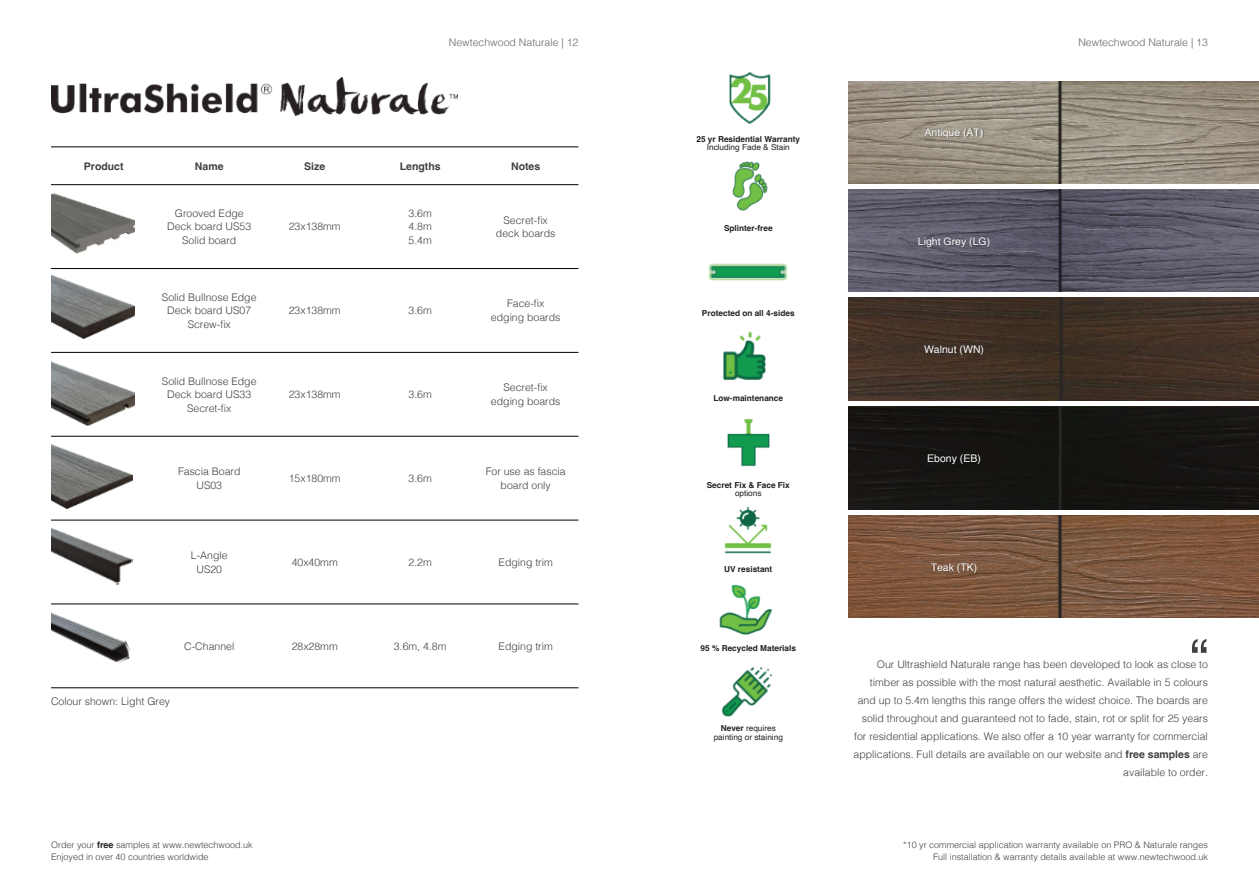
<style>
.page{position:relative;width:1259px;height:893px;background:#fff}
.page>*{position:absolute;margin:0;border:0;box-sizing:border-box;transform-origin:0 0}
.t1{font:54px "Helvetica";color:#404040}
.t2{font:300 10.5px/13.5px "Helvetica";color:#404040;text-align:center}
.t3{font:10.5px "Helvetica";color:#fff}
.t4{font:300 10.5px "Helvetica";color:#666}
.t5{font:700 10.5px "Helvetica";color:#404040}
.t6{font:300 9px/12px "Helvetica";color:#404040}
.t7{font:700 8.25px "Helvetica";color:#231f20}
.t8{font:8.25px/8.2px "Helvetica";color:#231f20;text-align:center}
.s1{font-weight:700;color:#231f20}
.s2{font-weight:700}
</style>
<div class="page">
<hr style="left:51px;top:147px;width:527px;height:1px;background:#000">
<hr style="left:51px;top:184px;width:527px;height:1px;background:#000">
<hr style="left:51px;top:268px;width:527px;height:1px;background:#000">
<hr style="left:51px;top:352px;width:527px;height:1px;background:#000">
<hr style="left:51px;top:436px;width:527px;height:1px;background:#000">
<hr style="left:51px;top:520px;width:527px;height:1px;background:#000">
<hr style="left:51px;top:604px;width:527px;height:1px;background:#000">
<hr style="left:51px;top:687px;width:527px;height:1px;background:#000">
<img style="left:51px;top:193px;width:83px;height:61px">
<img style="left:51px;top:274px;width:84px;height:64px">
<img style="left:51px;top:361px;width:84px;height:64px">
<img style="left:51px;top:444px;width:82px;height:64px">
<img style="left:51px;top:527px;width:82px;height:58px">
<img style="left:51px;top:612px;width:82px;height:76px">
<img style="left:51px;top:77px;width:406px;height:39px">
<img style="left:848px;top:81px;width:411px;height:102px">
<img style="left:924px;top:129px;width:59px;height:10px">
<img style="left:848px;top:189px;width:411px;height:103px">
<img style="left:918px;top:237px;width:71px;height:10px">
<img style="left:848px;top:298px;width:411px;height:102px">
<img style="left:924px;top:345px;width:59px;height:10px">
<div style="left:848px;top:407px;width:411px;height:102px;background:#151411"></div>
<img style="left:928px;top:454px;width:52px;height:10px">
<img style="left:848px;top:516px;width:411px;height:102px">
<img style="left:931px;top:563px;width:46px;height:10px">
<img style="left:721px;top:667px;width:52px;height:50px">
<img style="left:732px;top:161px;width:36px;height:50px">
<img style="left:723px;top:331px;width:43px;height:49px">
<img style="left:724px;top:506px;width:48px;height:48px">
<img style="left:727px;top:418px;width:43px;height:49px">
<img style="left:719px;top:584px;width:54px;height:51px">
<img style="left:708px;top:263px;width:80px;height:18px">
<img style="left:729px;top:72px;width:42px;height:52px">
<p class="t4" style="left:449px;top:39px;width:131px">Newtechwood Naturale | 12</p>
<p class="t5" style="left:84px;top:162px;width:41px">Product</p>
<p class="t5" style="left:195px;top:162px;width:30px">Name</p>
<p class="t5" style="left:304px;top:162px;width:23px">Size</p>
<p class="t5" style="left:400px;top:162px;width:42px">Lengths</p>
<p class="t5" style="left:511px;top:162px;width:31px">Notes</p>
<p class="t2" style="left:167px;top:208px;width:86px">Grooved Edge<br>Deck board US53<br>Solid board</p>
<p class="t2" style="left:408px;top:208px;width:25px;text-align:justify">3.6m 4.8m 5.4m</p>
<p class="t2" style="left:496px;top:215px;width:61px">Secret-fix deck boards</p>
<p class="t2" style="left:289px;top:221px;width:53px">23x138mm</p>
<p class="t2" style="left:162px;top:292px;width:96px">Solid Bullnose Edge<br>Deck board US07<br>Screw-fix</p>
<p class="t2" style="left:162px;top:376px;width:96px">Solid Bullnose Edge<br>Deck board US33<br>Secret-fix</p>
<p class="t2" style="left:289px;top:305px;width:53px">23x138mm</p>
<p class="t2" style="left:408px;top:305px;width:25px">3.6m</p>
<p class="t2" style="left:491px;top:298px;width:71px">Face-fix edging boards</p>
<p class="t2" style="left:289px;top:389px;width:53px">23x138mm</p>
<p class="t2" style="left:408px;top:389px;width:25px">3.6m</p>
<p class="t2" style="left:491px;top:382px;width:71px">Secret-fix edging boards</p>
<p class="t2" style="left:178px;top:466px;width:64px">Fascia Board<br>US03</p>
<p class="t2" style="left:289px;top:473px;width:53px">15x180mm</p>
<p class="t2" style="left:408px;top:473px;width:25px">3.6m</p>
<p class="t2" style="left:486px;top:466px;width:81px">For use as fascia board only</p>
<p class="t2" style="left:191px;top:550px;width:38px">L-Angle<br>US20</p>
<p class="t2" style="left:292px;top:557px;width:48px">40x40mm</p>
<p class="t2" style="left:408px;top:557px;width:25px">2.2m</p>
<p class="t2" style="left:498px;top:557px;width:56px">Edging trim</p>
<p class="t2" style="left:184px;top:641px;width:52px">C-Channel</p>
<p class="t2" style="left:292px;top:641px;width:48px">28x28mm</p>
<p class="t2" style="left:394px;top:641px;width:54px">3.6m, 4.8m</p>
<p class="t2" style="left:498px;top:641px;width:56px">Edging trim</p>
<p class="t2" style="left:51px;top:696px;width:121px">Colour shown: Light Grey</p>
<p class="t6" style="left:51px;top:840px;width:203px">Order your <span class="s1">free</span> samples at www.newtechwood.uk<br>Enjoyed in over 40 countries worldwide</p>
<p class="t7" style="left:696px;top:136px;width:105px">25 yr Residential Warranty</p>
<p class="t8" style="left:707px;top:144px;width:85px">Including Fade &amp; Stain</p>
<p class="t7" style="left:724px;top:225px;width:50px">Splinter-free</p>
<p class="t7" style="left:702px;top:310px;width:94px">Protected on all 4-sides</p>
<p class="t7" style="left:713px;top:395px;width:71px">Low-maintenance</p>
<p class="t7" style="left:707px;top:482px;width:84px">Secret Fix &amp; Face Fix</p>
<p class="t8" style="left:735px;top:490px;width:28px">options</p>
<p class="t7" style="left:724px;top:566px;width:50px">UV resistant</p>
<p class="t7" style="left:700px;top:644px;width:97px">95 % Recycled Materials</p>
<p class="t8" style="left:713px;top:725px;width:71px"><span class="s2">Never</span> requires painting or staining</p>
<p class="t3" style="left:924px;top:128px;width:60px">Antique (AT)</p>
<p class="t3" style="left:918px;top:237px;width:74px">Light Grey (LG)</p>
<p class="t3" style="left:924px;top:345px;width:62px">Walnut (WN)</p>
<p class="t3" style="left:927px;top:454px;width:55px">Ebony (EB)</p>
<p class="t3" style="left:930px;top:563px;width:48px">Teak (TK)</p>
<p class="t4" style="left:1078px;top:39px;width:131px">Newtechwood Naturale | 13</p>
<h1 class="t1" style="left:1190px;top:638px;width:19px">“</h1>
<p class="t2" style="left:853px;top:657px;width:356px;line-height:18px;text-align:right">Our Ultrashield Naturale range has been developed to look as close to timber as possible with the most natural aesthetic. Available in 5 colours and up to 5.4m lengths this range offers the widest choice. The boards are solid throughout and guaranteed not to fade, stain, rot or split for 25 years for residential applications. We also offer a 10 year warranty for commercial applications. Full details are available on our website and <span class="s2">free samples</span> are available to order.</p>
<p class="t6" style="left:903px;top:840px;width:306px;text-align:right">*10 yr commercial application warranty available on PRO &amp; Naturale ranges<br>Full installation &amp; warranty details available at www.newtechwood.uk</p>
</div>
